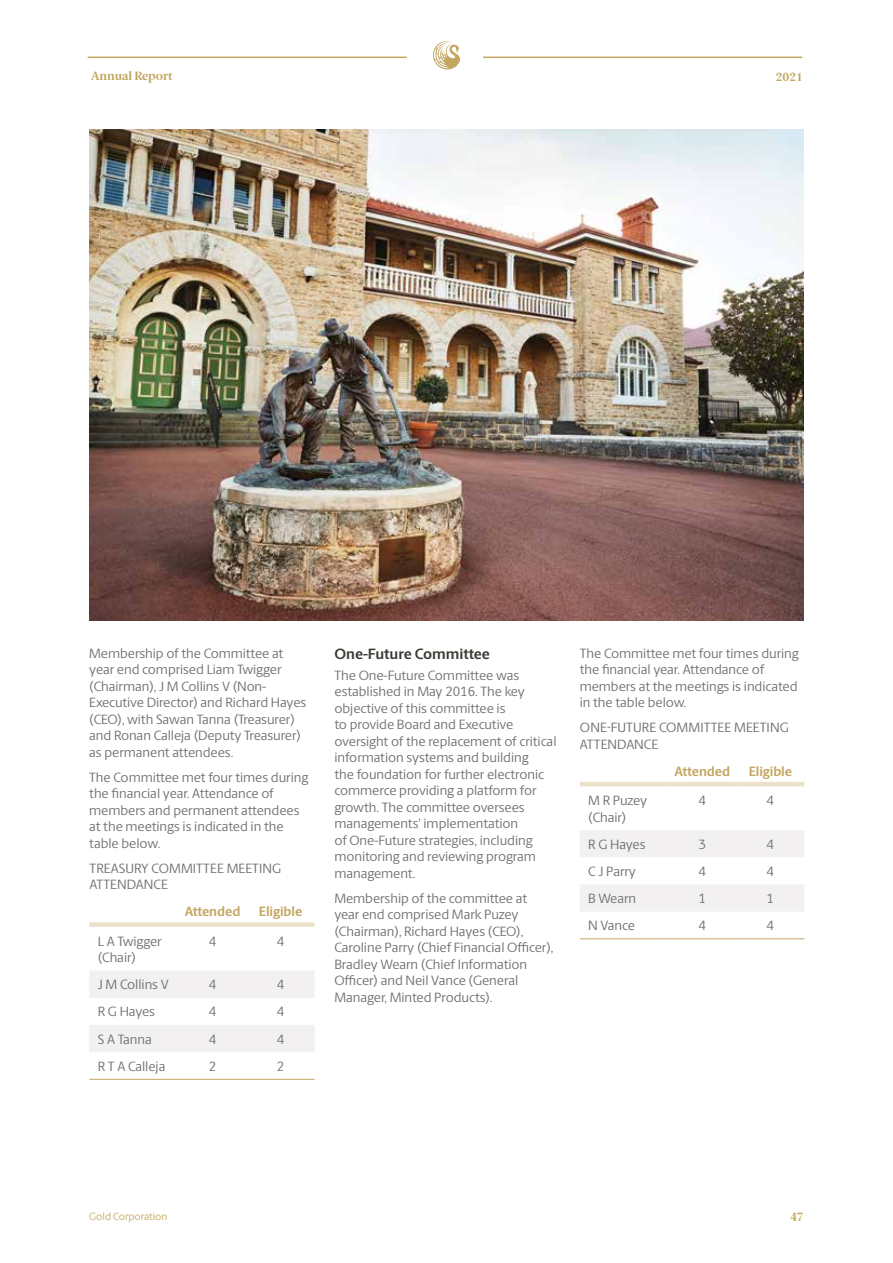
<style>
.page{position:relative;width:893px;height:1263px;background:#fff}
.page>*{position:absolute;margin:0;border:0;box-sizing:border-box;transform-origin:0 0}
.t1{font:700 15px "Berlingske Sans";letter-spacing:-.01em;color:#3e3a35}
.t2{font:13.5px/16.5px "Berlingske Sans";letter-spacing:-.005em;color:#6d6e71}
.t3{font:700 13.5px "Berlingske Sans";letter-spacing:-.005em;color:#c3a660}
.t4{font:700 12px "Berlingske Serif";letter-spacing:-.005em;color:#c3a660}
.t5{font:10.5px "Berlingske Sans";letter-spacing:-.005em;color:#c3a660}
</style>
<div class="page">
<svg style="left:89px;top:971px;width:226px;height:81px"></svg>
<div style="left:89px;top:922px;width:90px;height:5px;background:#ece1cb"></div>
<div style="left:179px;top:922px;width:68px;height:5px;background:#ece1cb"></div>
<div style="left:247px;top:922px;width:68px;height:5px;background:#ece1cb"></div>
<hr style="left:89px;top:1079px;width:90px;height:1px;background:#c3a660">
<hr style="left:179px;top:1079px;width:68px;height:1px;background:#c3a660">
<hr style="left:247px;top:1079px;width:68px;height:1px;background:#c3a660">
<svg style="left:580px;top:830px;width:224px;height:81px"></svg>
<hr style="left:580px;top:782px;width:88px;height:4px;background:#ece1cb">
<hr style="left:668px;top:782px;width:68px;height:4px;background:#ece1cb">
<hr style="left:736px;top:782px;width:68px;height:4px;background:#ece1cb">
<hr style="left:580px;top:938px;width:88px;height:1px;background:#c3a660">
<hr style="left:668px;top:938px;width:68px;height:1px;background:#c3a660">
<hr style="left:736px;top:938px;width:68px;height:1px;background:#c3a660">
<img style="left:89px;top:130px;width:715px;height:491px">
<hr style="left:483px;top:57px;width:319px;height:1px;background:#c3a660">
<hr style="left:88px;top:57px;width:319px;height:1px;background:#c3a660">
<svg style="left:433px;top:41px;width:27px;height:28px"></svg>
<p class="t4" style="left:91px;top:66px;width:83px">Annual Report</p>
<p class="t4" style="left:776px;top:67px;width:29px">2021</p>
<p class="t2" style="left:89px;top:644px;width:219px">Membership of the Committee at year end comprised Liam Twigger (Chairman), J M Collins V (Non-Executive Director) and Richard Hayes (CEO), with Sawan Tanna (Treasurer) and Ronan Calleja (Deputy Treasurer) as permanent attendees.</p>
<p class="t2" style="left:89px;top:768px;width:220px">The Committee met four times during the financial year. Attendance of members and permanent attendees at the meetings is indicated in the table below.</p>
<p class="t2" style="left:90px;top:859px;width:193px">TREASURY COMMITTEE MEETING<br>ATTENDANCE</p>
<p class="t3" style="left:185px;top:901px;width:57px">Attended</p>
<p class="t3" style="left:259px;top:901px;width:45px">Eligible</p>
<p class="t2" style="left:98px;top:932px;width:65px">L A Twigger (Chair)</p>
<p class="t2" style="left:209px;top:932px;width:9px">4</p>
<p class="t2" style="left:277px;top:932px;width:9px">4</p>
<p class="t2" style="left:98px;top:976px;width:73px">J M Collins V</p>
<p class="t2" style="left:209px;top:976px;width:9px">4</p>
<p class="t2" style="left:277px;top:976px;width:9px">4</p>
<p class="t2" style="left:98px;top:1003px;width:59px">R G Hayes</p>
<p class="t2" style="left:209px;top:1003px;width:9px">4</p>
<p class="t2" style="left:277px;top:1003px;width:9px">4</p>
<p class="t2" style="left:98px;top:1030px;width:56px">S A Tanna</p>
<p class="t2" style="left:209px;top:1030px;width:9px">4</p>
<p class="t2" style="left:277px;top:1030px;width:9px">4</p>
<p class="t2" style="left:98px;top:1057px;width:69px">R T A Calleja</p>
<p class="t2" style="left:209px;top:1057px;width:9px">2</p>
<p class="t2" style="left:277px;top:1057px;width:9px">2</p>
<p class="t1" style="left:334px;top:643px;width:157px">One-Future Committee</p>
<p class="t2" style="left:334px;top:666px;width:224px">The One-Future Committee was established in May 2016. The key objective of this committee is<br>to provide Board and Executive oversight of the replacement of critical information systems and building<br>the foundation for further electronic commerce providing a platform for growth. The committee oversees managements’ implementation<br>of One-Future strategies, including monitoring and reviewing program management.</p>
<p class="t2" style="left:334px;top:889px;width:220px">Membership of the committee at year end comprised Mark Puzey (Chairman), Richard Hayes (CEO), Caroline Parry (Chief Financial Officer), Bradley Wearn (Chief Information Officer) and Neil Vance (General Manager, Minted Products).</p>
<p class="t2" style="left:580px;top:644px;width:220px">The Committee met four times during the financial year. Attendance of members at the meetings is indicated in the table below.</p>
<p class="t2" style="left:580px;top:719px;width:210px">ONE-FUTURE COMMITTEE MEETING<br>ATTENDANCE</p>
<p class="t3" style="left:674px;top:761px;width:57px">Attended</p>
<p class="t3" style="left:749px;top:761px;width:45px">Eligible</p>
<p class="t2" style="left:588px;top:792px;width:60px">M R Puzey (Chair)</p>
<p class="t2" style="left:699px;top:792px;width:9px">4</p>
<p class="t2" style="left:767px;top:792px;width:9px">4</p>
<p class="t2" style="left:588px;top:835px;width:59px">R G Hayes</p>
<p class="t2" style="left:699px;top:835px;width:9px">3</p>
<p class="t2" style="left:767px;top:835px;width:9px">4</p>
<p class="t2" style="left:588px;top:862px;width:49px">C J Parry</p>
<p class="t2" style="left:698px;top:862px;width:9px">4</p>
<p class="t2" style="left:767px;top:862px;width:9px">4</p>
<p class="t2" style="left:588px;top:890px;width:49px">B Wearn</p>
<p class="t2" style="left:698px;top:890px;width:9px">1</p>
<p class="t2" style="left:767px;top:890px;width:9px">1</p>
<p class="t2" style="left:588px;top:917px;width:48px">N Vance</p>
<p class="t2" style="left:698px;top:917px;width:9px">4</p>
<p class="t2" style="left:766px;top:917px;width:9px">4</p>
<p class="t5" style="left:89px;top:1209px;width:80px">Gold Corporation</p>
<p class="t4" style="left:790px;top:1207px;width:15px">47</p>
</div>
